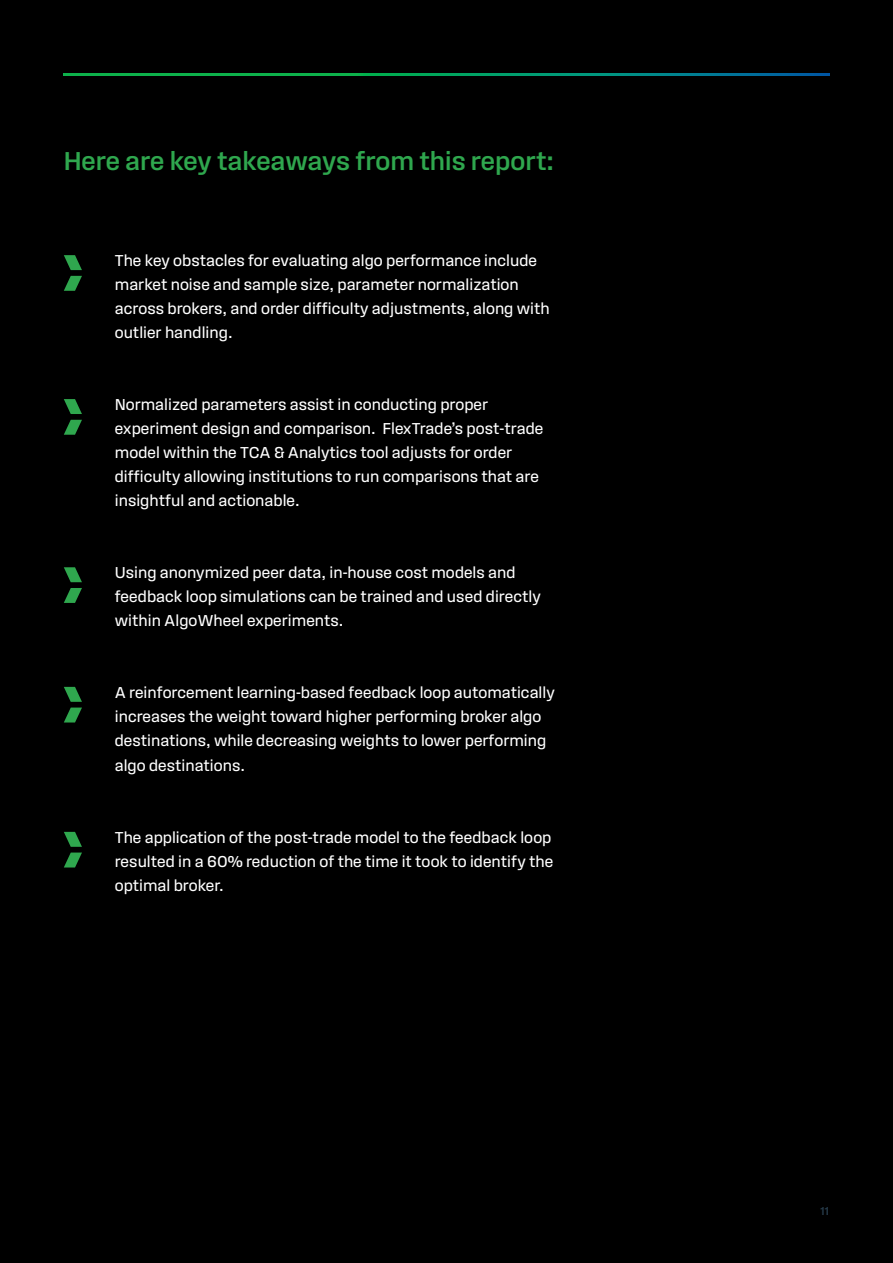
<style>
.page{position:relative;width:893px;height:1263px;background:#000}
.page>*{position:absolute;margin:0;border:0;box-sizing:border-box;transform-origin:0 0}
.t1{font:500 27px "Field Gothic No.63";color:#2fa74e}
.t2{font:16.5px/24px "Field Gothic No.62";color:#fff}
.t3{font:500 12px "Field Gothic No.63";color:#253948}
</style>
<div class="page">
<svg style="left:64px;top:687px;width:18px;height:35px"></svg>
<svg style="left:64px;top:832px;width:18px;height:35px"></svg>
<svg style="left:64px;top:73px;width:765px;height:2px;background:#059b69"></svg>
<svg style="left:64px;top:399px;width:18px;height:36px"></svg>
<svg style="left:64px;top:567px;width:18px;height:36px"></svg>
<svg style="left:64px;top:255px;width:18px;height:36px"></svg>
<h1 class="t1" style="left:64px;top:147px;width:492px">Here are key takeaways from this report:</h1>
<p class="t2" style="left:115px;top:249px;width:436px">The key obstacles for evaluating algo performance include market noise and sample size, parameter normalization across brokers, and order difficulty adjustments, along with outlier handling.</p>
<p class="t2" style="left:115px;top:393px;width:430px">Normalized parameters assist in conducting proper experiment design and comparison. FlexTrade’s post-trade model within the TCA &amp; Analytics tool adjusts for order difficulty allowing institutions to run comparisons that are insightful and actionable.</p>
<p class="t2" style="left:115px;top:561px;width:428px">Using anonymized peer data, in-house cost models and feedback loop simulations can be trained and used directly within AlgoWheel experiments.</p>
<p class="t2" style="left:115px;top:681px;width:442px">A reinforcement learning-based feedback loop automatically increases the weight toward higher performing broker algo destinations, while decreasing weights to lower performing algo destinations.</p>
<p class="t2" style="left:115px;top:825px;width:440px;text-align:justify">The application of the post-trade model to the feedback loop resulted in a 60% reduction of the time it took to identify the optimal broker.</p>
<p class="t3" style="left:820px;top:1204px;width:10px">11</p>
</div>
